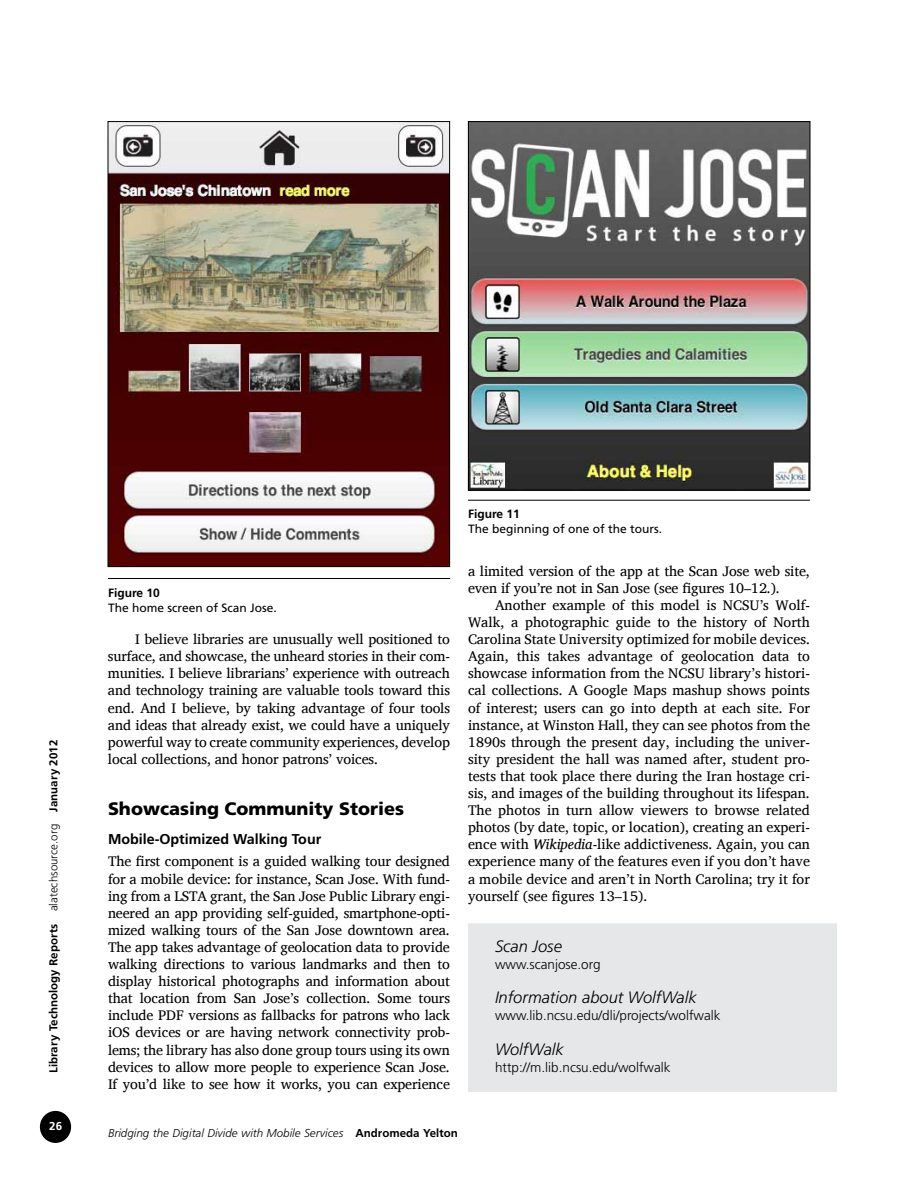
<style>
.page{position:relative;width:918px;height:1188px;background:#fff}
.page>*{position:absolute;margin:0;border:0;box-sizing:border-box;transform-origin:0 0}
.t1{font:900 18px "Frutiger";color:#000}
.t2{font:italic 300 16.5px "Frutiger";color:#000}
.t3{font:14.25px/17.1px "Charis SIL";letter-spacing:-.01em;color:#000;text-align:justify}
.t4{font:700 14.25px "Frutiger";color:#000}
.t5{font:300 13.5px "Frutiger";color:#000}
.t6{font:12px "Frugal Sans Light Italic DTC";color:#000}
.t7{font:12px "Frugal Sans Bold DTC";color:#000}
.t8{font:12px "Frutiger";color:#000}
.t9{font:700 12px "Frutiger";color:#000}
.t10{font:12px "Frugal Sans Bold DTC";color:#fff}
.s1{font-family:"Frugal Sans Light DTC"}
.s2{font-style:italic}
.s3{font-family:"Frugal Sans Bold DTC"}
</style>
<div class="page">
<div style="left:41px;top:1112px;width:29px;height:30px;background:#000;border-radius:50%"></div>
<div style="left:40px;top:1111px;width:31px;height:32px;border:2px solid #000;border-radius:50%"></div>
<div style="left:468px;top:923px;width:369px;height:66px;background:#e6e7e8"></div>
<div style="left:468px;top:975px;width:369px;height:66px;background:#e6e7e8"></div>
<div style="left:468px;top:1026px;width:369px;height:66px;background:#e6e7e8"></div>
<img style="left:110px;top:123px;width:338px;height:442px">
<div style="left:108px;top:121px;width:342px;height:446px;border:1px solid #000"></div>
<hr style="left:108px;top:578px;width:342px;height:1px;background:#000">
<img style="left:470px;top:123px;width:338px;height:365px">
<div style="left:468px;top:121px;width:342px;height:369px;border:1px solid #000"></div>
<hr style="left:468px;top:500px;width:342px;height:1px;background:#000">
<p class="t7" style="left:47px;top:1073px;width:335px;rotate:-90deg">Library Technology Reports <span class="s1">alatechsource.org</span> January 2012</p>
<p class="t10" style="left:49px;top:1119px;width:14px">26</p>
<p class="t9" style="left:108px;top:585px;width:53px">Figure 10</p>
<p class="t8" style="left:108px;top:600px;width:170px">The home screen of Scan Jose.</p>
<p class="t3" style="left:108px;top:631px;width:344px;text-indent:27px">I believe libraries are unusually well positioned to surface, and showcase, the unheard stories in their com&shy;munities. I believe librarians’ experience with outreach and technology training are valuable tools toward this end. And I believe, by taking advantage of four tools and ideas that already exist, we could have a uniquely powerful way to create community experiences, develop local collections, and honor patrons’ voices.</p>
<p class="t1" style="left:108px;top:798px;width:298px">Showcasing Community Stories</p>
<p class="t4" style="left:108px;top:830px;width:215px">Mobile-Optimized Walking Tour</p>
<p class="t3" style="left:108px;top:853px;width:344px">The first component is a guided walking tour designed for a mobile device: for instance, Scan Jose. With fund&shy;ing from a LSTA grant, the San Jose Public Library engi&shy;neered an app providing self-guided, smartphone-opti&shy;mized walking tours of the San Jose downtown area.<br>The app takes advantage of geolocation data to provide walking directions to various landmarks and then to display historical photographs and information about that location from San Jose’s collection. Some tours include PDF versions as fallbacks for patrons who lack iOS devices or are having network connectivity prob&shy;lems; the library has also done group tours using its own devices to allow more people to experience Scan Jose.<br>If you’d like to see how it works, you can experience</p>
<p class="t9" style="left:468px;top:507px;width:53px">Figure 11</p>
<p class="t8" style="left:468px;top:522px;width:196px">The beginning of one of the tours.</p>
<p class="t3" style="left:468px;top:562px;width:343px">a limited version of the app at the Scan Jose web site, even if you’re not in San Jose (see figures 10–12.).</p>
<p class="t3" style="left:468px;top:596px;width:344px;text-indent:27px">Another example of this model is NCSU’s Wolf-Walk, a photographic guide to the history of North Carolina State University optimized for mobile devices.<br>Again, this takes advantage of geolocation data to showcase information from the NCSU library’s histori&shy;cal collections. A Google Maps mashup shows points of interest; users can go into depth at each site. For instance, at Winston Hall, they can see photos from the 1890s through the present day, including the univer&shy;sity president the hall was named after, student pro&shy;tests that took place there during the Iran hostage cri&shy;sis, and images of the building throughout its lifespan.<br>The photos in turn allow viewers to browse related photos (by date, topic, or location), creating an experi&shy;ence with <span class="s2">Wikipedia</span>-like addictiveness. Again, you can experience many of the features even if you don’t have a mobile device and aren’t in North Carolina; try it for yourself (see figures 13–15).</p>
<p class="t2" style="left:495px;top:937px;width:68px">Scan Jose</p>
<p class="t5" style="left:495px;top:957px;width:107px">www.scanjose.org</p>
<p class="t2" style="left:495px;top:988px;width:203px">Information about WolfWalk</p>
<p class="t5" style="left:495px;top:1008px;width:227px">www.lib.ncsu.edu/dli/projects/wolfwalk</p>
<p class="t2" style="left:495px;top:1039px;width:70px">WolfWalk</p>
<p class="t5" style="left:495px;top:1059px;width:177px">http://m.lib.ncsu.edu/wolfwalk</p>
<p class="t6" style="left:108px;top:1126px;width:351px">Bridging the Digital Divide with Mobile Services <span class="s3">Andromeda Yelton</span></p>
</div>
